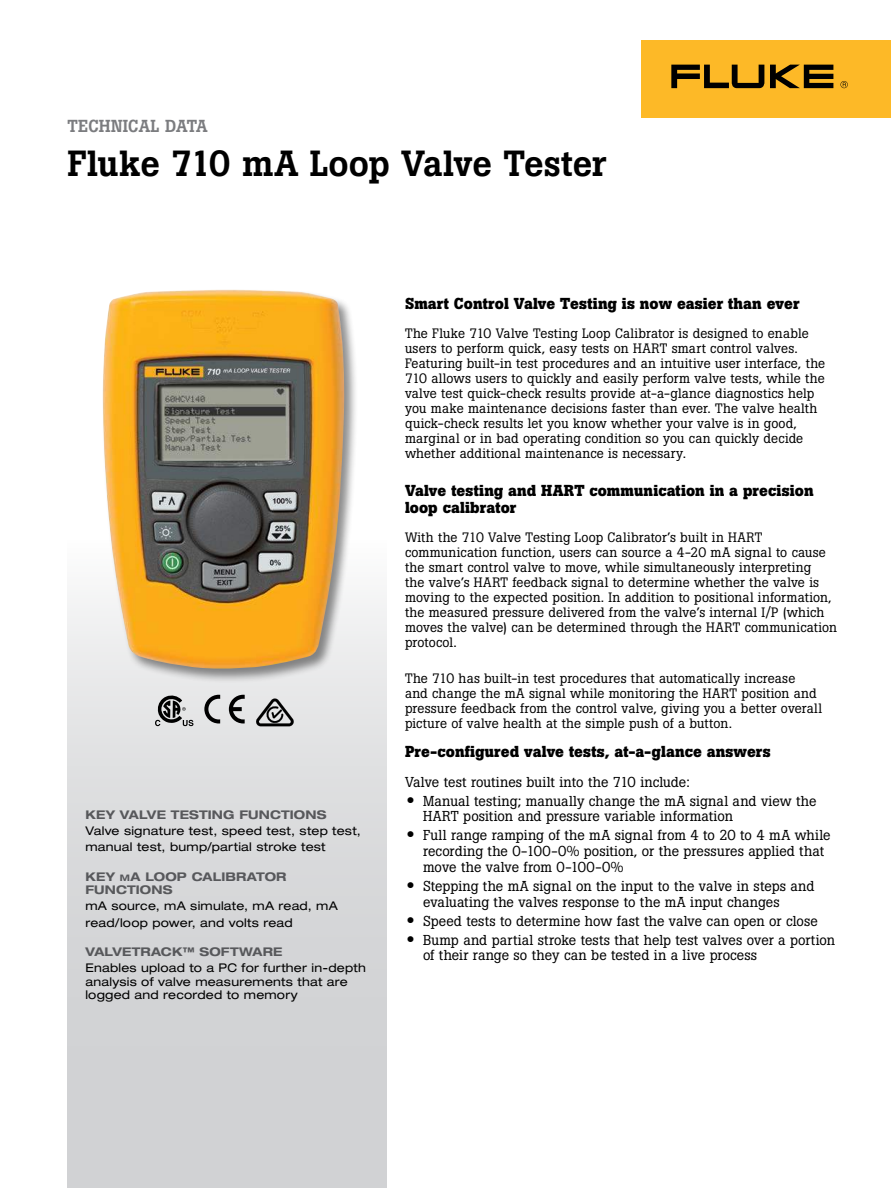
<style>
.page{position:relative;width:891px;height:1188px;background:#fff}
.page>*{position:absolute;margin:0;border:0;box-sizing:border-box;transform-origin:0 0}
.t1{font:500 36px "Boton Pro";letter-spacing:-.005em;color:#000}
.t2{font:500 17.25px "Boton Pro";color:#7b7c7f}
.t3{font:700 15.75px/17.2px "Boton Pro";letter-spacing:.005em;color:#000}
.t4{font:14.25px/15.8px "Boton Pro";letter-spacing:.005em;color:#000}
.t5{font:13.5px/15px "Boton Pro";letter-spacing:.01em;color:#000}
.t6{font:expanded 12px/16.2px "Helvetica Neue LT Pro";letter-spacing:.02em;color:#000}
.t7{font:700 expanded 12px/13.5px "Helvetica Neue LT Pro";letter-spacing:.015em;color:#57585b}
.s1{font-size:9px}
.s2{font-family:"Helvetica Neue LT Pro";font-weight:500;font-stretch:expanded;font-size:16.5px}
</style>
<div class="page">
<div style="left:68px;top:540px;width:319px;height:648px;background:linear-gradient(to bottom,#f2f3f3,#c8c9cc)"></div>
<div style="left:101px;top:288px;width:258px;height:395px;background:#000;opacity:.45"></div>
<img style="left:103px;top:290px;width:242px;height:380px">
<div style="left:641px;top:41px;width:250px;height:77px;background:#fdb927"></div>
<svg style="left:671px;top:65px;width:162px;height:23px"></svg>
<svg style="left:840px;top:81px;width:8px;height:7px"></svg>
<svg style="left:155px;top:696px;width:38px;height:30px"></svg>
<svg style="left:204px;top:695px;width:16px;height:28px"></svg>
<svg style="left:229px;top:695px;width:16px;height:28px"></svg>
<svg style="left:256px;top:698px;width:38px;height:28px"></svg>
<p class="t2" style="left:68px;top:119px;width:142px">TECHNICAL DATA</p>
<h1 class="t1" style="left:68px;top:150px;width:541px">Fluke 710 mA Loop Valve Tester</h1>
<p class="t7" style="left:85px;top:809px;width:243px">KEY VALVE TESTING FUNCTIONS</p>
<p class="t6" style="left:85px;top:824px;width:277px">Valve signature test, speed test, step test, manual test, bump/partial stroke test</p>
<p class="t7" style="left:85px;top:871px;width:203px">KEY <span class="s1">M</span>A LOOP CALIBRATOR<br>FUNCTIONS</p>
<p class="t6" style="left:85px;top:899px;width:254px">mA source, mA simulate, mA read, mA read/loop power, and volts read</p>
<p class="t7" style="left:85px;top:946px;width:199px">VALVETRACK™ SOFTWARE</p>
<p class="t6" style="left:85px;top:963px;width:282px;line-height:13.5px">Enables upload to a PC for further in-depth analysis of valve measurements that are logged and recorded to memory</p>
<p class="t3" style="left:405px;top:296px;width:396px">Smart Control Valve Testing is now easier than ever</p>
<p class="t5" style="left:405px;top:326px;width:422px">The Fluke 710 Valve Testing Loop Calibrator is designed to enable users to perform quick, easy tests on HART smart control valves.<br>Featuring built-in test procedures and an intuitive user interface, the 710 allows users to quickly and easily perform valve tests, while the valve test quick-check results provide at-a-glance diagnostics help you make maintenance decisions faster than ever. The valve health quick-check results let you know whether your valve is in good, marginal or in bad operating condition so you can quickly decide whether additional maintenance is necessary.</p>
<p class="t3" style="left:405px;top:483px;width:410px">Valve testing and HART communication in a precision loop calibrator</p>
<p class="t5" style="left:405px;top:530px;width:434px">With the 710 Valve Testing Loop Calibrator’s built in HART communication function, users can source a 4-20 mA signal to cause the smart control valve to move, while simultaneously interpreting<br>the valve’s HART feedback signal to determine whether the valve is moving to the expected position. In addition to positional information, the measured pressure delivered from the valve’s internal I/P (which moves the valve) can be determined through the HART communication protocol.</p>
<p class="t5" style="left:405px;top:671px;width:418px">The 710 has built-in test procedures that automatically increase<br>and change the mA signal while monitoring the HART position and pressure feedback from the control valve, giving you a better overall picture of valve health at the simple push of a button.</p>
<p class="t3" style="left:405px;top:745px;width:367px">Pre-configured valve tests, at-a-glance answers</p>
<p class="t4" style="left:405px;top:774px;width:286px">Valve test routines built into the 710 include:</p>
<p class="t4" style="left:423px;top:793px;width:395px;text-indent:-17px"><span class="s2">•</span> Manual testing; manually change the mA signal and view the<br>HART position and pressure variable information</p>
<p class="t4" style="left:423px;top:828px;width:409px;text-indent:-17px"><span class="s2">•</span> Full range ramping of the mA signal from 4 to 20 to 4 mA while recording the 0-100-0% position, or the pressures applied that move the valve from 0-100-0%</p>
<p class="t4" style="left:423px;top:879px;width:393px;text-indent:-17px"><span class="s2">•</span> Stepping the mA signal on the input to the valve in steps and evaluating the valves response to the mA input changes</p>
<p class="t4" style="left:407px;top:913px;width:413px"><span class="s2">•</span> Speed tests to determine how fast the valve can open or close</p>
<p class="t4" style="left:423px;top:932px;width:414px;text-indent:-17px"><span class="s2">•</span> Bump and partial stroke tests that help test valves over a portion of their range so they can be tested in a live process</p>
</div>
